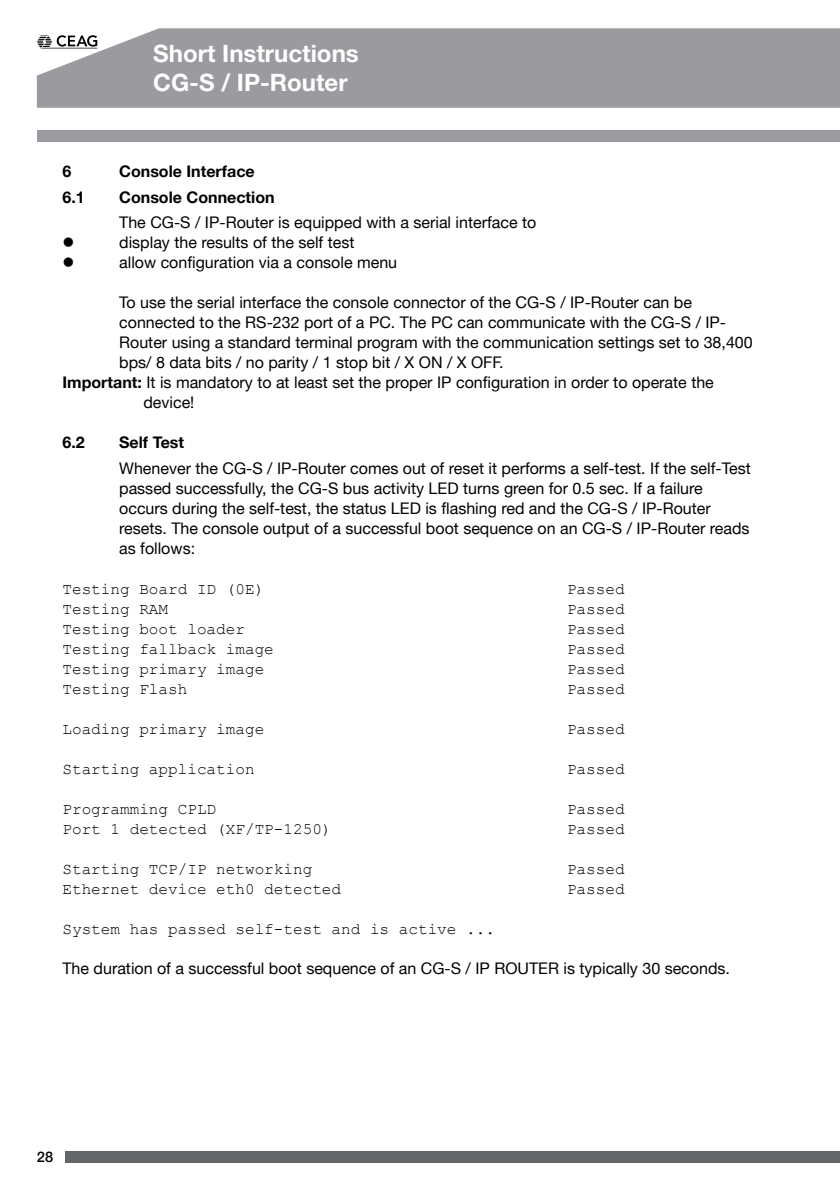
<style>
.page{position:relative;width:840px;height:1191px;background:#fff}
.page>*{position:absolute;margin:0;border:0;box-sizing:border-box;transform-origin:0 0}
.t1{font:700 24px/28.8px "Helvetica Neue LT Pro";color:#fff}
.t2{font:16px/20px "Helvetica Neue";color:#000}
.t3{font:16px "Courier New";color:#000}
.t4{font:700 16px "Helvetica Neue";color:#000}
.t5{font:16px "Wingdings";color:#000}
.t6{font:500 14.6px "Helvetica Neue LT Pro";color:#000}
.s1{font-weight:700}
</style>
<div class="page">
<div style="left:37px;top:130px;width:802px;height:12px;background:#9a9a9f"></div>
<div style="left:66px;top:1151px;width:773px;height:11px;background:#646569"></div>
<div style="left:37px;top:28px;width:802px;height:80px;background:#9a9a9f"></div>
<svg style="left:37px;top:35px;width:60px;height:14px"></svg>
<h1 class="t1" style="left:153px;top:39px;width:207px">Short Instructions<br>CG-S / IP-Router</h1>
<p class="t4" style="left:62px;top:161px;width:10px">6</p>
<p class="t4" style="left:119px;top:161px;width:137px">Console Interface</p>
<p class="t4" style="left:62px;top:187px;width:24px">6.1</p>
<p class="t4" style="left:119px;top:187px;width:157px">Console Connection</p>
<p class="t2" style="left:119px;top:212px;width:418px">The CG-S / IP-Router is equipped with a serial interface to</p>
<p class="t5" style="left:62px;top:234px;width:13px">●</p>
<p class="t2" style="left:119px;top:232px;width:237px">display the results of the self test</p>
<p class="t5" style="left:62px;top:254px;width:13px">●</p>
<p class="t2" style="left:119px;top:252px;width:279px">allow configuration via a console menu</p>
<p class="t2" style="left:119px;top:292px;width:574px">To use the serial interface the console connector of the CG-S / IP-Router can be</p>
<p class="t2" style="left:119px;top:312px;width:608px">connected to the RS-232 port of a PC. The PC can communicate with the CG-S / IP-</p>
<p class="t2" style="left:119px;top:332px;width:634px">Router using a standard terminal program with the communication settings set to 38,400</p>
<p class="t2" style="left:119px;top:352px;width:385px">bps/ 8 data bits / no parity / 1 stop bit / X ON / X OFF.</p>
<p class="t2" style="left:62px;top:372px;width:652px"><span class="s1">Important:</span> It is mandatory to at least set the proper IP configuration in order to operate the</p>
<p class="t2" style="left:143px;top:392px;width:52px">device!</p>
<p class="t4" style="left:62px;top:433px;width:24px">6.2</p>
<p class="t4" style="left:119px;top:433px;width:66px">Self Test</p>
<p class="t2" style="left:119px;top:458px;width:632px">Whenever the CG-S / IP-Router comes out of reset it performs a self-test. If the self-Test passed successfully, the CG-S bus activity LED turns green for 0.5 sec. If a failure occurs during the self-test, the status LED is flashing red and the CG-S / IP-Router resets. The console output of a successful boot sequence on an CG-S / IP-Router reads as follows:</p>
<p class="t3" style="left:62px;top:579px;width:203px">Testing Board ID (0E)</p>
<p class="t3" style="left:566px;top:579px;width:59px">Passed</p>
<p class="t3" style="left:62px;top:599px;width:107px">Testing RAM</p>
<p class="t3" style="left:566px;top:599px;width:59px">Passed</p>
<p class="t3" style="left:62px;top:619px;width:184px">Testing boot loader</p>
<p class="t3" style="left:566px;top:619px;width:59px">Passed</p>
<p class="t3" style="left:62px;top:639px;width:213px">Testing fallback image</p>
<p class="t3" style="left:566px;top:639px;width:59px">Passed</p>
<p class="t3" style="left:62px;top:659px;width:203px">Testing primary image</p>
<p class="t3" style="left:566px;top:659px;width:59px">Passed</p>
<p class="t3" style="left:62px;top:679px;width:126px">Testing Flash</p>
<p class="t3" style="left:566px;top:679px;width:59px">Passed</p>
<p class="t3" style="left:62px;top:719px;width:203px">Loading primary image</p>
<p class="t3" style="left:566px;top:719px;width:59px">Passed</p>
<p class="t3" style="left:62px;top:759px;width:194px">Starting application</p>
<p class="t3" style="left:566px;top:759px;width:59px">Passed</p>
<p class="t3" style="left:62px;top:799px;width:155px">Programming CPLD</p>
<p class="t3" style="left:566px;top:799px;width:59px">Passed</p>
<p class="t3" style="left:62px;top:819px;width:270px">Port 1 detected (XF/TP-1250)</p>
<p class="t3" style="left:566px;top:819px;width:59px">Passed</p>
<p class="t3" style="left:62px;top:859px;width:251px">Starting TCP/IP networking</p>
<p class="t3" style="left:566px;top:859px;width:59px">Passed</p>
<p class="t3" style="left:62px;top:879px;width:280px">Ethernet device eth0 detected</p>
<p class="t3" style="left:566px;top:879px;width:59px">Passed</p>
<p class="t3" style="left:62px;top:919px;width:434px">System has passed self-test and is active ...</p>
<p class="t2" style="left:62px;top:958px;width:668px">The duration of a successful boot sequence of an CG-S / IP ROUTER is typically 30 seconds.</p>
<p class="t6" style="left:37px;top:1148px;width:18px">28</p>
</div>
